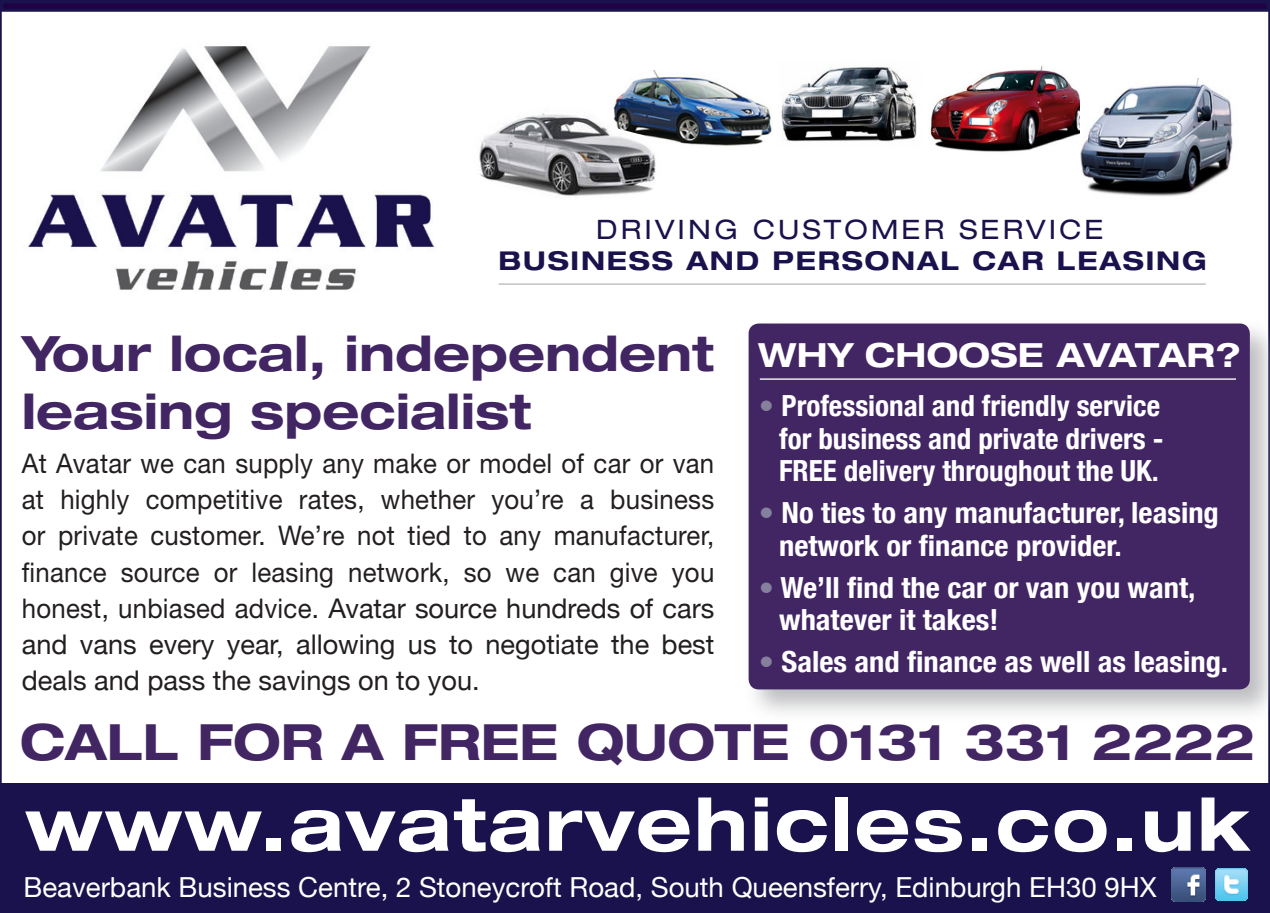
<style>
.page{position:relative;width:1270px;height:913px;background:#fff}
.page>*{position:absolute;margin:0;border:0;box-sizing:border-box;transform-origin:0 0}
.t1{font:700 expanded 73.15px "Helvetica Neue";letter-spacing:.03em;color:#fff}
.t2{font:700 expanded 50.05px "Helvetica Neue";color:#422563}
.t3{font:700 expanded 48.65px/58.4px "Helvetica Neue";color:#422563}
.t4{font:700 expanded 33.25px "Helvetica Neue";letter-spacing:.01em;color:#fff}
.t5{font:700 condensed 29.05px/32.2px "Helvetica Neue";color:#fff;scale:1.05 1}
.t6{font:700 condensed 29.05px/32.2px "Helvetica Neue";color:#fff}
.t7{font:27.65px "Helvetica Neue";color:#fff}
.t8{font:27.3px/36.1px "Helvetica Neue";letter-spacing:.01em;color:#231f20;text-align:justify;scale:.95 1}
.t9{font:expanded 26.95px "Helvetica Neue";letter-spacing:.12em;color:#19124c}
.t10{font:700 expanded 25.9px "Helvetica Neue";letter-spacing:.07em;color:#19124c}
.s1{color:#86809f}
.s2{font-style:inherit}
</style>
<div class="page">
<div style="left:0;top:783px;width:1269px;height:129px;background:#19124c"></div>
<img style="left:781px;top:66px;width:136px;height:76px">
<img style="left:930px;top:66px;width:151px;height:90px">
<img style="left:1081px;top:79px;width:152px;height:118px">
<img style="left:615px;top:70px;width:157px;height:76px">
<img style="left:479px;top:105px;width:181px;height:92px">
<img style="left:27px;top:46px;width:408px;height:244px">
<img style="left:1215px;top:868px;width:33px;height:33px">
<img style="left:1172px;top:868px;width:33px;height:33px">
<div style="left:2px;top:2px;width:1266px;height:8px;background:#200145"></div>
<div style="left:0;top:1px;width:1270px;height:11px;border:3px solid #19124c"></div>
<hr style="left:499px;top:283px;width:707px;height:2px;background:#a8a9ad">
<div style="left:744px;top:318px;width:526px;height:404px;background:#a8a9ad;opacity:.75"></div>
<div style="left:750px;top:325px;width:498px;height:363px;background:#422563;border-radius:9px"></div>
<div style="left:749px;top:323px;width:501px;height:366px;border:3px solid #422563;border-radius:9px"></div>
<hr style="left:760px;top:378px;width:476px;height:2px;background:#e6e7e9">
<p class="t9" style="left:596px;top:213px;width:509px">DRIVING CUSTOMER SERVICE</p>
<p class="t10" style="left:498px;top:245px;width:710px">BUSINESS AND PERSONAL CAR LEASING</p>
<p class="t3" style="left:22px;top:322px;width:694px">Your local, independent leasing specialist</p>
<p class="t4" style="left:758px;top:334px;width:484px">WHY CHOOSE AVATAR?</p>
<p class="t6" style="left:779px;top:388px;width:386px;text-indent:-20px"><span class="s1">•</span> Professional and friendly service for business and private drivers -<br>FREE delivery throughout the UK.</p>
<p class="t5" style="left:779px;top:495px;width:420px;text-indent:-20px"><span class="s1">•</span> No ties to any manufacturer, leasing network or finance provider.</p>
<p class="t5" style="left:779px;top:569px;width:398px;text-indent:-20px"><span class="s1">•</span> We’ll find the car or van you want, whatever it takes!</p>
<p class="t5" style="left:759px;top:644px;width:448px"><span class="s1">•</span> Sales and finance as well as leasing.</p>
<p class="t8" style="left:22px;top:445px;width:731px">At Avatar we can supply any make or model of car or van at highly competitive rates, whether you’re a business or private customer. We’re not tied to any manufacturer, finance source or leasing network, so we can give you honest, unbiased advice. <span class="s2">Avatar source hundreds of cars and vans every year, allowing us to negotiate the best deals and pass the savings on to you.</span></p>
<p class="t2" style="left:20px;top:711px;width:1237px">CALL FOR A FREE QUOTE 0131 331 2222</p>
<p class="t1" style="left:25px;top:779px;width:1226px">www.avatarvehicles.co.uk</p>
<p class="t7" style="left:24px;top:864px;width:1134px">Beaverbank Business Centre, 2 Stoneycroft Road, South Queensferry, Edinburgh EH30 9HX</p>
</div>
